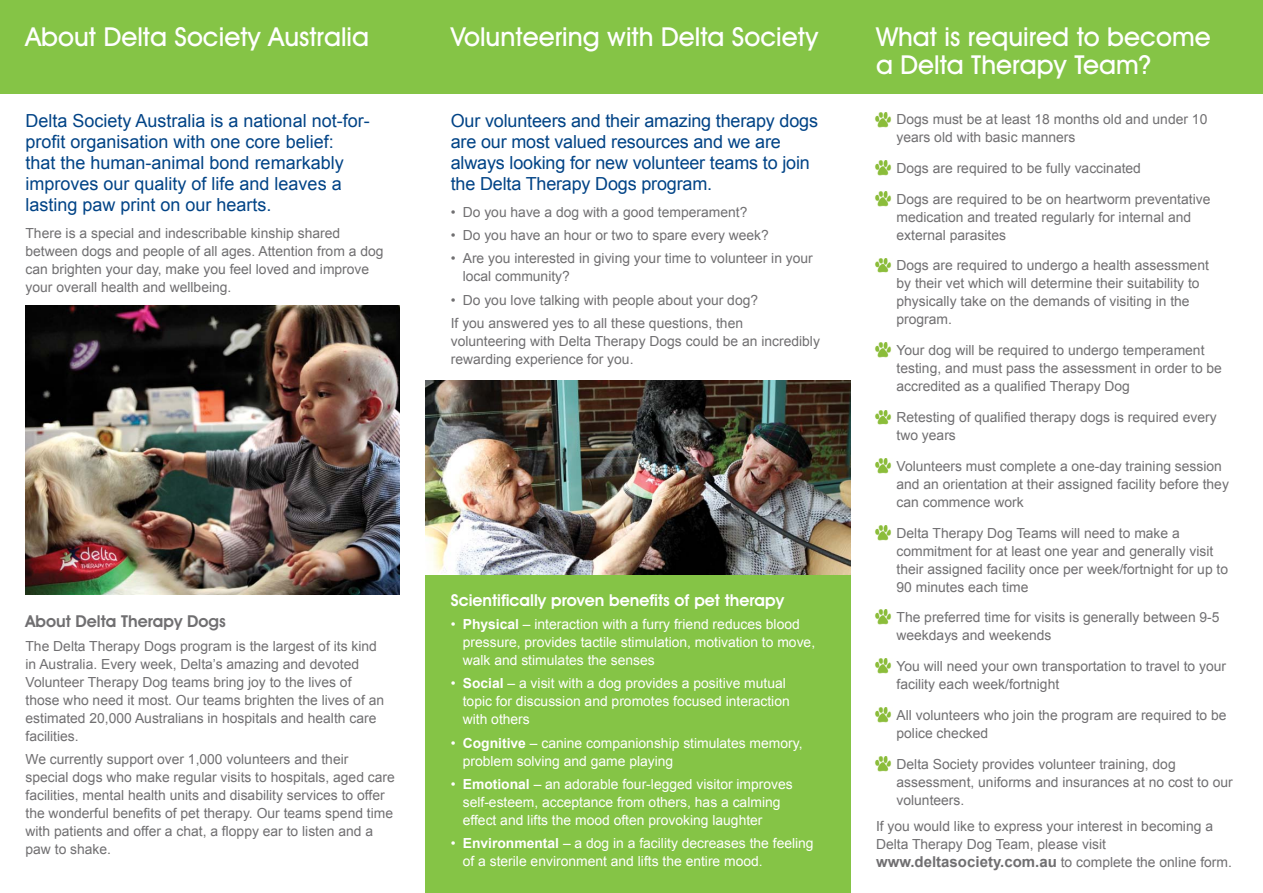
<style>
.page{position:relative;width:1263px;height:893px;background:#fff}
.page>*{position:absolute;margin:0;border:0;box-sizing:border-box;transform-origin:0 0}
.t1{font:500 26.25px/28.5px "Avant Garde IT Cby BT";color:#fff}
.t2{font:18px/21px "Arial";color:#014386}
.t3{font:600 16.5px "Avant Garde IT Cby BT";color:#fff}
.t4{font:600 16.5px "Avant Garde IT Cby BT";color:#706f71}
.t5{font:13.8px/18px "Arial";color:#706f71}
.t6{font:13.8px/18px "Arial";color:#fff}
.s1{font-weight:700}
.s2{font-weight:700;font-size:15px}
</style>
<div class="page">
<div style="left:425px;top:549px;width:425px;height:344px;background:#85c446"></div>
<div style="left:0;top:0;width:1263px;height:94px;background:#85c446"></div>
<img style="left:26px;top:305px;width:374px;height:289px">
<img style="left:425px;top:381px;width:425px;height:193px">
<img style="left:875px;top:113px;width:17px;height:15px">
<img style="left:875px;top:161px;width:17px;height:15px">
<img style="left:875px;top:192px;width:17px;height:14px">
<img style="left:875px;top:258px;width:17px;height:15px">
<img style="left:875px;top:343px;width:17px;height:14px">
<img style="left:875px;top:410px;width:17px;height:15px">
<img style="left:875px;top:458px;width:17px;height:15px">
<img style="left:875px;top:525px;width:17px;height:15px">
<img style="left:875px;top:610px;width:17px;height:15px">
<img style="left:875px;top:659px;width:17px;height:15px">
<img style="left:875px;top:708px;width:17px;height:14px">
<img style="left:875px;top:756px;width:17px;height:15px">
<h1 class="t1" style="left:26px;top:22px;width:345px">About Delta Society Australia</h1>
<h2 class="t2" style="left:26px;top:111px;width:346px">Delta Society Australia is a national not-for&shy;profit organisation with one core belief:<br>that the human-animal bond remarkably improves our quality of life and leaves a lasting paw print on our hearts.</h2>
<p class="t5" style="left:26px;top:224px;width:359px">There is a special and indescribable kinship shared between dogs and people of all ages. Attention from a dog can brighten your day, make you feel loved and improve your overall health and wellbeing.</p>
<p class="t4" style="left:26px;top:612px;width:202px">About Delta Therapy Dogs</p>
<p class="t5" style="left:26px;top:637px;width:360px">The Delta Therapy Dogs program is the largest of its kind in Australia. Every week, Delta’s amazing and devoted Volunteer Therapy Dog teams bring joy to the lives of those who need it most. Our teams brighten the lives of an estimated 20,000 Australians in hospitals and health care facilities.</p>
<p class="t5" style="left:26px;top:750px;width:371px">We currently support over 1,000 volunteers and their special dogs who make regular visits to hospitals, aged care facilities, mental health units and disability services to offer the wonderful benefits of pet therapy. Our teams spend time with patients and offer a chat, a floppy ear to listen and a paw to shake.</p>
<h1 class="t1" style="left:451px;top:22px;width:369px">Volunteering with Delta Society</h1>
<h2 class="t2" style="left:451px;top:111px;width:369px">Our volunteers and their amazing therapy dogs are our most valued resources and we are always looking for new volunteer teams to join the Delta Therapy Dogs program.</h2>
<p class="t5" style="left:451px;top:203px;width:298px">• Do you have a dog with a good temperament?</p>
<p class="t5" style="left:451px;top:226px;width:320px">• Do you have an hour or two to spare every week?</p>
<p class="t5" style="left:463px;top:250px;width:352px;text-indent:-12px">• Are you interested in giving your time to volunteer in your local community?</p>
<p class="t5" style="left:451px;top:288px;width:309px;line-height:23.2px">• Do you love talking with people about your dog?<br>If you answered yes to all these questions, then</p>
<p class="t5" style="left:451px;top:332px;width:371px">volunteering with Delta Therapy Dogs could be an incredibly rewarding experience for you.</p>
<p class="t3" style="left:451px;top:590px;width:335px">Scientifically proven benefits of pet therapy</p>
<p class="t6" style="left:463px;top:615px;width:354px;text-indent:-12px">• <span class="s1">Physical</span> – interaction with a furry friend reduces blood pressure, provides tactile stimulation, motivation to move, walk and stimulates the senses</p>
<p class="t6" style="left:463px;top:675px;width:328px;text-indent:-12px">• <span class="s1">Social</span> – a visit with a dog provides a positive mutual topic for discussion and promotes focused interaction with others</p>
<p class="t6" style="left:463px;top:734px;width:341px;text-indent:-12px">• <span class="s1">Cognitive</span> – canine companionship stimulates memory, problem solving and game playing</p>
<p class="t6" style="left:463px;top:775px;width:332px;text-indent:-12px">• <span class="s1">Emotional</span> – an adorable four-legged visitor improves self-esteem, acceptance from others, has a calming effect and lifts the mood often provoking laughter</p>
<p class="t6" style="left:463px;top:835px;width:352px;text-indent:-12px">• <span class="s1">Environmental</span> – a dog in a facility decreases the feeling of a sterile environment and lifts the entire mood.</p>
<h1 class="t1" style="left:876px;top:22px;width:336px">What is required to become a Delta Therapy Team?</h1>
<p class="t5" style="left:896px;top:110px;width:312px">Dogs must be at least 18 months old and under 10 years old with basic manners</p>
<p class="t5" style="left:896px;top:159px;width:246px">Dogs are required to be fully vaccinated</p>
<p class="t5" style="left:896px;top:190px;width:315px">Dogs are required to be on heartworm preventative medication and treated regularly for internal and external parasites</p>
<p class="t5" style="left:896px;top:257px;width:314px">Dogs are required to undergo a health assessment by their vet which will determine their suitability to physically take on the demands of visiting in the program.</p>
<p class="t5" style="left:896px;top:342px;width:327px">Your dog will be required to undergo temperament testing, and must pass the assessment in order to be accredited as a qualified Therapy Dog</p>
<p class="t5" style="left:896px;top:408px;width:322px">Retesting of qualified therapy dogs is required every two years</p>
<p class="t5" style="left:896px;top:457px;width:334px">Volunteers must complete a one-day training session and an orientation at their assigned facility before they can commence work</p>
<p class="t5" style="left:896px;top:524px;width:333px">Delta Therapy Dog Teams will need to make a commitment for at least one year and generally visit their assigned facility once per week/fortnight for up to 90 minutes each time</p>
<p class="t5" style="left:896px;top:609px;width:325px">The preferred time for visits is generally between 9-5 weekdays and weekends</p>
<p class="t5" style="left:896px;top:657px;width:331px">You will need your own transportation to travel to your facility each week/fortnight</p>
<p class="t5" style="left:896px;top:706px;width:332px">All volunteers who join the program are required to be police checked</p>
<p class="t5" style="left:896px;top:755px;width:338px">Delta Society provides volunteer training, dog assessment, uniforms and insurances at no cost to our volunteers.</p>
<p class="t5" style="left:876px;top:817px;width:357px">If you would like to express your interest in becoming a<br>Delta Therapy Dog Team, please visit <span class="s2">www.deltasociety.com.au</span> to complete the online form.</p>
</div>
